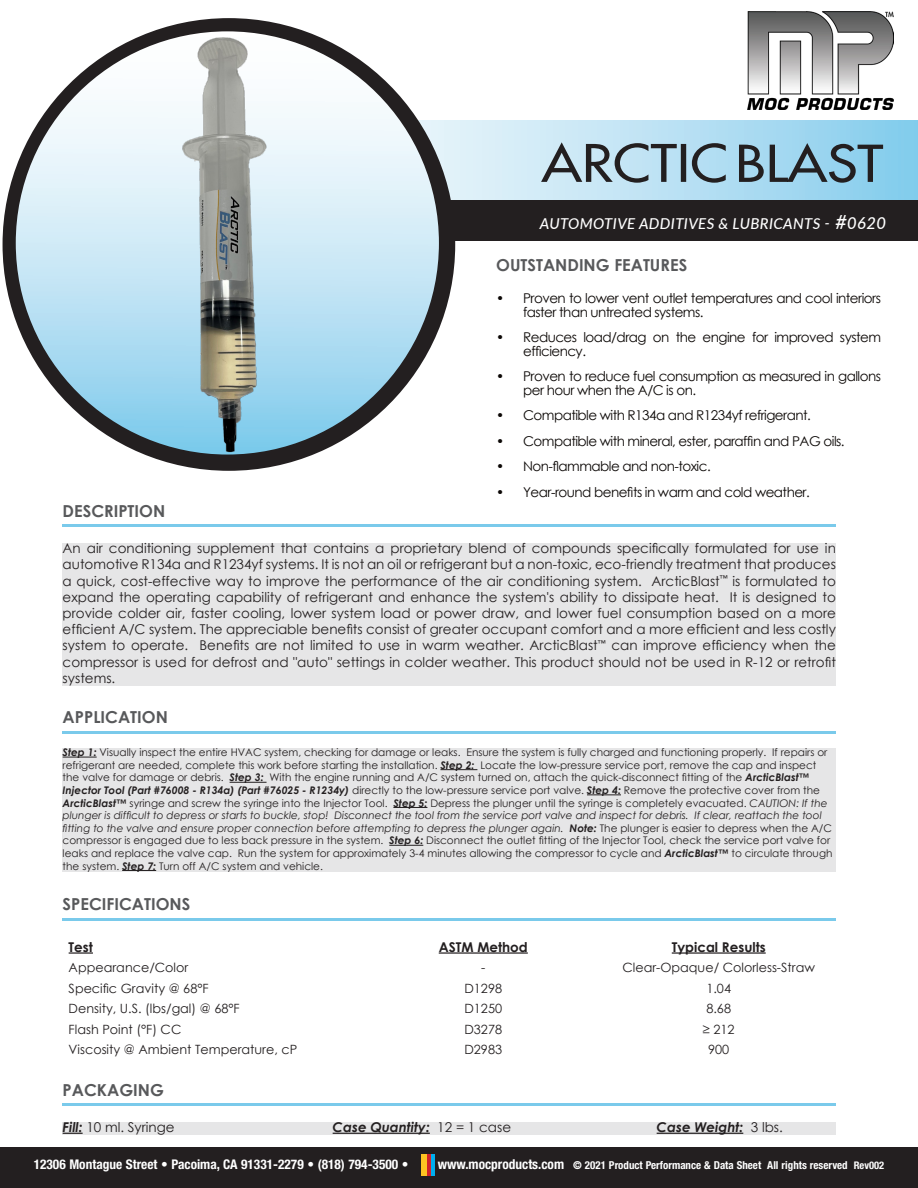
<style>
.page{position:relative;width:918px;height:1188px;background:#fff}
.page>*{position:absolute;margin:0;border:0;box-sizing:border-box;transform-origin:0 0}
.t1{font:700 16.5px "Century Gothic";color:#58595b}
.t2{font:italic 500 15px "Lato";letter-spacing:.025em;color:#fff}
.t3{font:13.5px/16.2px "Century Gothic";color:#231f20;text-align:justify}
.t4{font:13.5px/13.5px "Century Gothic";letter-spacing:-.04em;color:#0c0806}
.t5{font:italic 700 13.5px "Century Gothic";color:#231f20}
.t6{font:700 13.5px "Century Gothic";color:#231f20}
.t7{font:700 condensed 13.35px "Helvetica Neue LT Std";color:#fff}
.t8{font:12.75px "Century Gothic";color:#231f20}
.t9{font:700 condensed 10.95px "Helvetica Neue LT Std";color:#fff}
.t10{font:10.5px/12.6px "Century Gothic";color:#231f20}
.s1{font-size:19.5px}
.s2{font-size:16.5px}
.s3{font-weight:700;font-style:italic}
.s4{font-style:italic}
.s5{font-weight:400;font-style:normal}
.s6{font-size:13.65px}
.s7{font-size:10.5px}
</style>
<div class="page">
<svg style="left:418px;top:120px;width:500px;height:81px;background:#b6ddef"></svg>
<div style="left:0;top:1148px;width:918px;height:40px;background:#231f20"></div>
<div style="left:421px;top:1154px;width:5px;height:22px;background:#fec422"></div>
<hr style="left:427px;top:1154px;width:3px;height:22px;background:#d1232a">
<hr style="left:431px;top:1154px;width:4px;height:22px;background:#00aeef">
<div style="left:97px;top:201px;width:821px;height:40px;background:#231f20"></div>
<div style="left:3px;top:18px;width:452px;height:453px;background:#231f20;border-radius:50%"></div>
<svg style="left:16px;top:31px;width:423px;height:424px;background:#cee9f5"></svg>
<hr style="left:63px;top:525px;width:773px;height:2px;background:#7acaeb">
<div style="left:63px;top:543px;width:773px;height:143px;background:#e6e6e7"></div>
<hr style="left:63px;top:731px;width:773px;height:2px;background:#7acaeb">
<div style="left:63px;top:748px;width:773px;height:124px;background:#e6e6e7"></div>
<hr style="left:63px;top:757px;width:34px;height:1px;background:#231f20">
<hr style="left:440px;top:769px;width:37px;height:1px;background:#231f20">
<hr style="left:230px;top:782px;width:37px;height:1px;background:#231f20">
<hr style="left:587px;top:794px;width:34px;height:1px;background:#231f20">
<hr style="left:393px;top:807px;width:34px;height:1px;background:#231f20">
<hr style="left:389px;top:845px;width:34px;height:1px;background:#231f20">
<hr style="left:122px;top:870px;width:34px;height:1px;background:#231f20">
<hr style="left:63px;top:918px;width:773px;height:2px;background:#7acaeb">
<hr style="left:63px;top:1103px;width:773px;height:3px;background:#7acaeb">
<div style="left:63px;top:1122px;width:773px;height:13px;background:#e6e6e7"></div>
<svg style="left:63px;top:1133px;width:20px;height:1px"></svg>
<hr style="left:333px;top:1133px;width:97px;height:1px;background:#231f20">
<hr style="left:657px;top:1133px;width:86px;height:1px;background:#231f20">
<hr style="left:69px;top:952px;width:24px;height:2px;background:#231f20">
<hr style="left:439px;top:952px;width:89px;height:2px;background:#231f20">
<hr style="left:672px;top:952px;width:94px;height:2px;background:#231f20">
<img style="left:97px;top:18px;width:283px;height:507px">
<svg style="left:541px;top:142px;width:185px;height:41px;background:#93aab6"></svg>
<svg style="left:739px;top:143px;width:144px;height:40px;background:#7399ab"></svg>
<img style="left:747px;top:12px;width:146px;height:98px">
<p class="t2" style="left:540px;top:212px;width:348px">AUTOMOTIVE ADDITIVES &amp; LUBRICANTS - <span class="s1">#</span><span class="s2">0620</span></p>
<p class="t1" style="left:496px;top:253px;width:193px">OUTSTANDING FEATURES</p>
<p class="t4" style="left:523px;top:292px;width:359px;text-indent:-27px">• Proven to lower vent outlet temperatures and cool interiors faster than untreated systems.</p>
<p class="t4" style="left:523px;top:331px;width:359px;text-indent:-27px">• Reduces load/drag on the engine for improved system efficiency.</p>
<p class="t4" style="left:523px;top:370px;width:359px;text-indent:-27px">• Proven to reduce fuel consumption as measured in gallons per hour when the A/C is on.</p>
<p class="t4" style="left:496px;top:409px;width:316px">• Compatible with R134a and R1234yf refrigerant.</p>
<p class="t4" style="left:496px;top:434px;width:350px">• Compatible with mineral, ester, paraffin and PAG oils.</p>
<p class="t4" style="left:496px;top:460px;width:216px">• Non-flammable and non-toxic.</p>
<p class="t4" style="left:496px;top:485px;width:315px">• Year-round benefits in warm and cold weather.</p>
<p class="t1" style="left:63px;top:498px;width:104px">DESCRIPTION</p>
<p class="t3" style="left:63px;top:540px;width:775px">An air conditioning supplement that contains a proprietary blend of compounds specifically formulated for use in automotive R134a and R1234yf systems. It is not an oil or refrigerant but a non-toxic, eco-friendly treatment that produces a quick, cost-effective way to improve the performance of the air conditioning system. ArcticBlast<sup>™</sup> is formulated to expand the operating capability of refrigerant and enhance the system's ability to dissipate heat. It is designed to provide colder air, faster cooling, lower system load or power draw, and lower fuel consumption based on a more efficient A/C system. The appreciable benefits consist of greater occupant comfort and a more efficient and less costly system to operate. Benefits are not limited to use in warm weather. ArcticBlast<sup>™</sup> can improve efficiency when the compressor is used for defrost and "auto" settings in colder weather. This product should not be used in R-12 or retrofit systems.</p>
<p class="t1" style="left:63px;top:705px;width:107px">APPLICATION</p>
<p class="t10" style="left:63px;top:746px;width:771px"><span class="s3">Step 1:</span> Visually inspect the entire HVAC system, checking for damage or leaks. Ensure the system is fully charged and functioning properly. If repairs or refrigerant are needed, complete this work before starting the installation. <span class="s3">Step 2:</span> Locate the low-pressure service port, remove the cap and inspect the valve for damage or debris. <span class="s3">Step 3:</span> With the engine running and A/C system turned on, attach the quick-disconnect fitting of the <span class="s3">ArcticBlast™ Injector Tool (Part #76008 - R134a) (Part #76025 - R1234y)</span> directly to the low-pressure service port valve. <span class="s3">Step 4:</span> Remove the protective cover from the <span class="s3">ArcticBlast™</span> syringe and screw the syringe into the Injector Tool. <span class="s3">Step 5:</span> Depress the plunger until the syringe is completely evacuated. <span class="s4">CAUTION: If the plunger is difficult to depress or starts to buckle, stop! Disconnect the tool from the service port valve and inspect for debris. If clear, reattach the tool fitting to the valve and ensure proper connection before attempting to depress the plunger again.</span> <span class="s3">Note:</span> The plunger is easier to depress when the A/C compressor is engaged due to less back pressure in the system. <span class="s3">Step 6:</span> Disconnect the outlet fitting of the Injector Tool, check the service port valve for leaks and replace the valve cap. Run the system for approximately 3-4 minutes allowing the compressor to cycle and <span class="s3">ArcticBlast™</span> to circulate through the system. <span class="s3">Step 7:</span> Turn off A/C system and vehicle.</p>
<p class="t1" style="left:63px;top:892px;width:129px">SPECIFICATIONS</p>
<p class="t6" style="left:69px;top:937px;width:26px">Test</p>
<p class="t6" style="left:439px;top:937px;width:91px">ASTM Method</p>
<p class="t6" style="left:672px;top:937px;width:95px">Typical Results</p>
<p class="t8" style="left:69px;top:959px;width:121px">Appearance/Color</p>
<p class="t8" style="left:481px;top:959px;width:6px">-</p>
<p class="t8" style="left:622px;top:959px;width:194px">Clear-Opaque/ Colorless-Straw</p>
<p class="t8" style="left:69px;top:979px;width:142px">Specific Gravity @ 68°F</p>
<p class="t8" style="left:464px;top:979px;width:39px">D1298</p>
<p class="t8" style="left:706px;top:979px;width:26px">1.04</p>
<p class="t8" style="left:69px;top:999px;width:173px">Density, U.S. (lbs/gal) @ 68°F</p>
<p class="t8" style="left:464px;top:999px;width:39px">D1250</p>
<p class="t8" style="left:706px;top:999px;width:26px">8.68</p>
<p class="t8" style="left:69px;top:1020px;width:114px">Flash Point (°F) CC</p>
<p class="t8" style="left:464px;top:1020px;width:39px">D3278</p>
<p class="t8" style="left:703px;top:1020px;width:33px">≥ 212</p>
<p class="t8" style="left:69px;top:1041px;width:230px">Viscosity @ Ambient Temperature, cP</p>
<p class="t8" style="left:464px;top:1041px;width:39px">D2983</p>
<p class="t8" style="left:708px;top:1041px;width:23px">900</p>
<p class="t1" style="left:63px;top:1077px;width:103px">PACKAGING</p>
<p class="t3" style="left:63px;top:1119px;width:114px"><span class="s3">Fill:</span> 10 ml. Syringe</p>
<p class="t5" style="left:333px;top:1117px;width:180px">Case Quantity: <span class="s5">12 = 1 case</span></p>
<p class="t5" style="left:657px;top:1117px;width:128px">Case Weight: <span class="s5">3 lbs.</span></p>
<p class="t7" style="left:34px;top:1156px;width:376px">12306 Montague Street • Pacoima, CA 91331-2279 • (818) 794-3500 •</p>
<p class="t9" style="left:438px;top:1159px;width:448px"><span class="s6">www.mocproducts.com</span> © 2021 Product Performance &amp; Data Sheet All rights reserved <span class="s7">Rev002</span></p>
</div>
